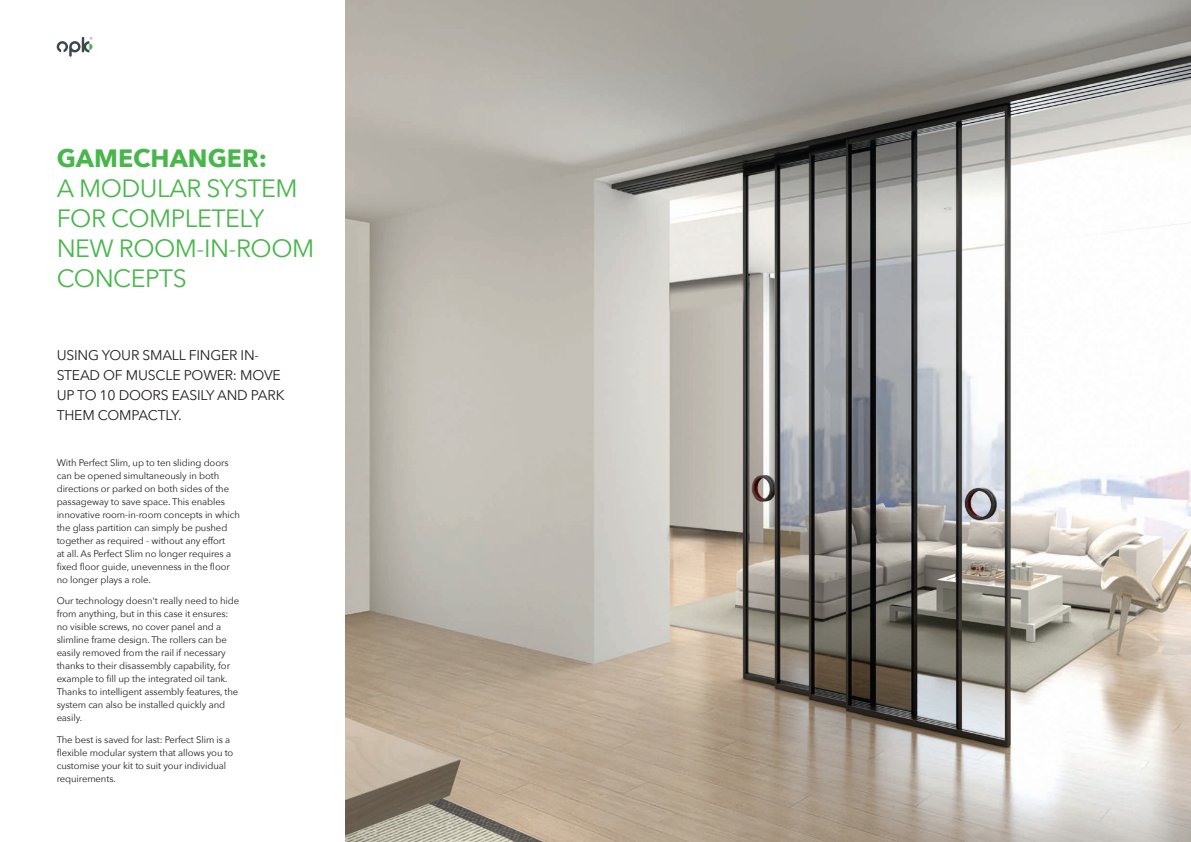
<style>
.page{position:relative;width:1191px;height:842px;background:#fff}
.page>*{position:absolute;margin:0;border:0;box-sizing:border-box;transform-origin:0 0}
.t1{font:25px/30px "Avenir Next";letter-spacing:-.02em;color:#48b74b}
.t2{font:700 25px "Avenir Next";color:#48b74b}
.t3{font:14px/20px "Avenir Next";letter-spacing:-.015em;color:#231f20}
.t4{font:9.5px/13px "Avenir Next";letter-spacing:-.01em;color:#231f20}
</style>
<div class="page">
<img style="left:346px;top:0;width:845px;height:842px">
<svg style="left:57px;top:37px;width:35px;height:20px"></svg>
<h1 class="t2" style="left:57px;top:136px;width:212px">GAMECHANGER:</h1>
<h1 class="t1" style="left:57px;top:172px;width:259px">A MODULAR SYSTEM<br>FOR COMPLETELY<br>NEW ROOM-IN-ROOM<br>CONCEPTS</h1>
<h2 class="t3" style="left:57px;top:344px;width:229px">USING YOUR SMALL FINGER IN-<br>STEAD OF MUSCLE POWER: MOVE<br>UP TO 10 DOORS EASILY AND PARK<br>THEM COMPACTLY.</h2>
<p class="t4" style="left:57px;top:456px;width:185px">With Perfect Slim, up to ten sliding doors can be opened simultaneously in both directions or parked on both sides of the passageway to save space. This enables innovative room-in-room concepts in which the glass partition can simply be pushed together as required - without any effort<br>at all. As Perfect Slim no longer requires a fixed floor guide, unevenness in the floor no longer plays a role.</p>
<p class="t4" style="left:57px;top:594px;width:184px">Our technology doesn't really need to hide from anything, but in this case it ensures: no visible screws, no cover panel and a slimline frame design. The rollers can be easily removed from the rail if necessary thanks to their disassembly capability, for example to fill up the integrated oil tank.<br>Thanks to intelligent assembly features, the system can also be installed quickly and easily.</p>
<p class="t4" style="left:57px;top:733px;width:178px">The best is saved for last: Perfect Slim is a flexible modular system that allows you to customise your kit to suit your individual requirements.</p>
</div>
